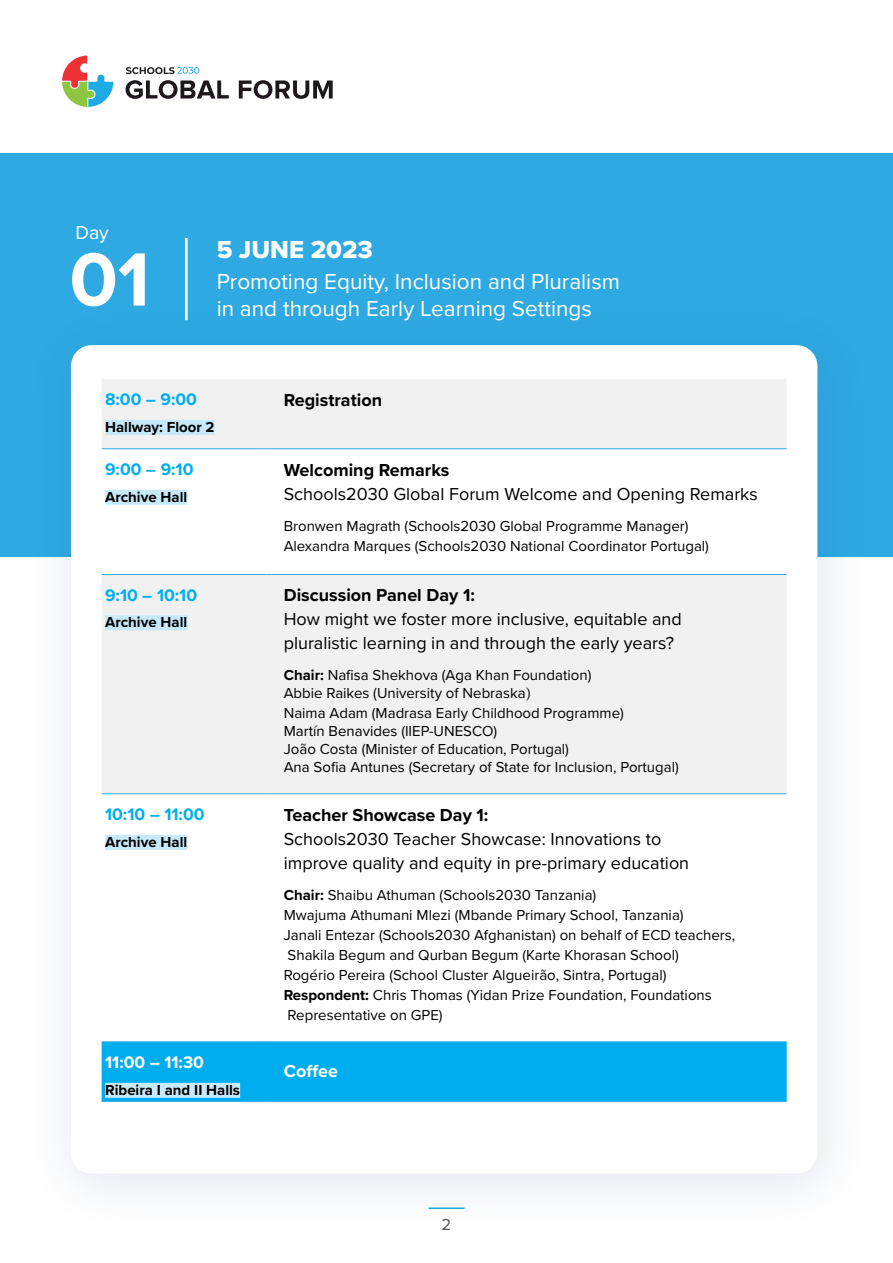
<style>
.page{position:relative;width:893px;height:1263px;background:#fff}
.page>*{position:absolute;margin:0;border:0;box-sizing:border-box;transform-origin:0 0}
.t1{font:700 78px "Proxima Nova";color:#fff}
.t2{font:25.5px "Proxima Nova Extrabld";color:#fff}
.t3{font:22.5px/27px "Proxima Nova";color:#fff}
.t4{font:19.35px "Proxima Nova";color:#fff}
.t5{font:18px/24px "Proxima Nova";color:#000}
.t6{font:700 18px "Proxima Nova";color:#000}
.t7{font:700 18px "Proxima Nova";color:#fff}
.t8{font:700 17.4px "Proxima Nova";color:#00aeef}
.t9{font:700 17.4px "Proxima Nova";color:#fff}
.t10{font:16.5px "Proxima Nova";color:#575756}
.t11{font:15px/20.1px "Proxima Nova";color:#000}
.t12{font:700 15px "Proxima Nova";color:#000}
.s1{font-weight:700}
.s2{font-family:"Minion Pro"}
</style>
<div class="page">
<svg style="left:126px;top:80px;width:103px;height:19px"></svg>
<svg style="left:239px;top:80px;width:94px;height:19px"></svg>
<svg style="left:126px;top:67px;width:73px;height:7px"></svg>
<svg style="left:62px;top:56px;width:51px;height:51px"></svg>
<div style="left:0;top:153px;width:893px;height:404px;background:#2fa9e1"></div>
<div style="left:23px;top:301px;width:851px;height:933px;background:#25408f;opacity:.14"></div>
<div style="left:71px;top:345px;width:746px;height:829px;background:#fff;border-radius:21px"></div>
<div style="left:102px;top:379px;width:685px;height:69px;background:#f1f1f2"></div>
<svg style="left:102px;top:449px;width:685px;height:401px;fill:#f1f1f2"></svg>
<div style="left:102px;top:1042px;width:685px;height:59px;background:#00aeef"></div>
<hr style="left:102px;top:448px;width:164px;height:1px;background:#2fa9e1">
<hr style="left:266px;top:448px;width:521px;height:1px;background:#2fa9e1">
<hr style="left:102px;top:574px;width:164px;height:1px;background:#2fa9e1">
<hr style="left:266px;top:574px;width:521px;height:1px;background:#2fa9e1">
<hr style="left:102px;top:793px;width:164px;height:1px;background:#2fa9e1">
<hr style="left:266px;top:793px;width:521px;height:1px;background:#2fa9e1">
<hr style="left:102px;top:1041px;width:164px;height:1px;background:#2fa9e1">
<hr style="left:266px;top:1041px;width:521px;height:1px;background:#2fa9e1">
<hr style="left:102px;top:1101px;width:164px;height:1px;background:#2fa9e1">
<hr style="left:266px;top:1101px;width:521px;height:1px;background:#2fa9e1">
<div style="left:105px;top:420px;width:110px;height:15px;background:#c7eafb"></div>
<div style="left:105px;top:490px;width:82px;height:15px;background:#c7eafb"></div>
<div style="left:105px;top:615px;width:82px;height:15px;background:#c7eafb"></div>
<div style="left:105px;top:835px;width:82px;height:15px;background:#c7eafb"></div>
<div style="left:105px;top:1083px;width:135px;height:15px;background:#c7eafb"></div>
<hr style="left:185px;top:238px;width:3px;height:82px;background:#fff">
<p class="t4" style="left:75px;top:219px;width:35px">Day</p>
<h1 class="t1" style="left:69px;top:221px;width:82px">01</h1>
<h2 class="t2" style="left:217px;top:231px;width:158px">5 JUNE 2023</h2>
<h3 class="t3" style="left:217px;top:267px;width:405px">Promoting Equity, Inclusion and Pluralism in and through Early Learning Settings</h3>
<p class="t8" style="left:105px;top:387px;width:93px">8:00 – 9:00</p>
<p class="t12" style="left:105px;top:416px;width:111px">Hallway: Floor 2</p>
<p class="t6" style="left:284px;top:386px;width:100px">Registration</p>
<p class="t8" style="left:105px;top:456px;width:90px">9:00 – 9:10</p>
<p class="t12" style="left:105px;top:485px;width:84px">Archive Hall</p>
<p class="t6" style="left:284px;top:456px;width:167px">Welcoming Remarks</p>
<p class="t5" style="left:284px;top:481px;width:476px">Schools2030 Global Forum Welcome and Opening Remarks</p>
<p class="t11" style="left:284px;top:515px;width:427px">Bronwen Magrath (Schools2030 Global Programme Manager)<br>Alexandra Marques (Schools2030 National Coordinator Portugal)</p>
<p class="t8" style="left:105px;top:582px;width:94px">9:10 – 10:10</p>
<p class="t12" style="left:105px;top:611px;width:84px">Archive Hall</p>
<p class="t6" style="left:284px;top:582px;width:193px">Discussion Panel Day 1:</p>
<p class="t5" style="left:284px;top:607px;width:400px">How might we foster more inclusive, equitable and pluralistic learning in and through the early years?</p>
<p class="t11" style="left:284px;top:665px;width:309px;line-height:18px"><span class="s1">Chair:</span> Nafisa Shekhova (Aga Khan Foundation)<br>Abbie Raikes (University of Nebraska<span class="s2">)</span></p>
<p class="t11" style="left:284px;top:704px;width:397px;line-height:18px">Naima Adam (Madrasa Early Childhood Programme)<br>Martín Benavides (IIEP-UNESCO)<br>João Costa (Minister of Education, Portugal)<br>Ana Sofia Antunes (Secretary of State for Inclusion, Portugal)</p>
<p class="t8" style="left:105px;top:801px;width:101px">10:10 – 11:00</p>
<p class="t12" style="left:105px;top:830px;width:84px">Archive Hall</p>
<p class="t6" style="left:284px;top:801px;width:206px">Teacher Showcase Day 1:</p>
<p class="t5" style="left:284px;top:826px;width:407px">Schools2030 Teacher Showcase: Innovations to improve quality and equity in pre-primary education</p>
<p class="t11" style="left:284px;top:884px;width:453px"><span class="s1">Chair:</span> Shaibu Athuman (Schools2030 Tanzania)<br>Mwajuma Athumani Mlezi (Mbande Primary School, Tanzania)<br>Janali Entezar (Schools2030 Afghanistan) on behalf of ECD teachers, Shakila Begum and Qurban Begum (Karte Khorasan School)<br>Rogério Pereira (School Cluster Algueirão, Sintra, Portugal)<br><span class="s1">Respondent:</span> Chris Thomas (Yidan Prize Foundation, Foundations Representative on GPE)</p>
<p class="t9" style="left:105px;top:1049px;width:100px">11:00 – 11:30</p>
<p class="t12" style="left:105px;top:1079px;width:137px">Ribeira I and II Halls</p>
<p class="t7" style="left:284px;top:1058px;width:56px">Coffee</p>
<p class="t10" style="left:442px;top:1212px;width:11px">2</p>
</div>
